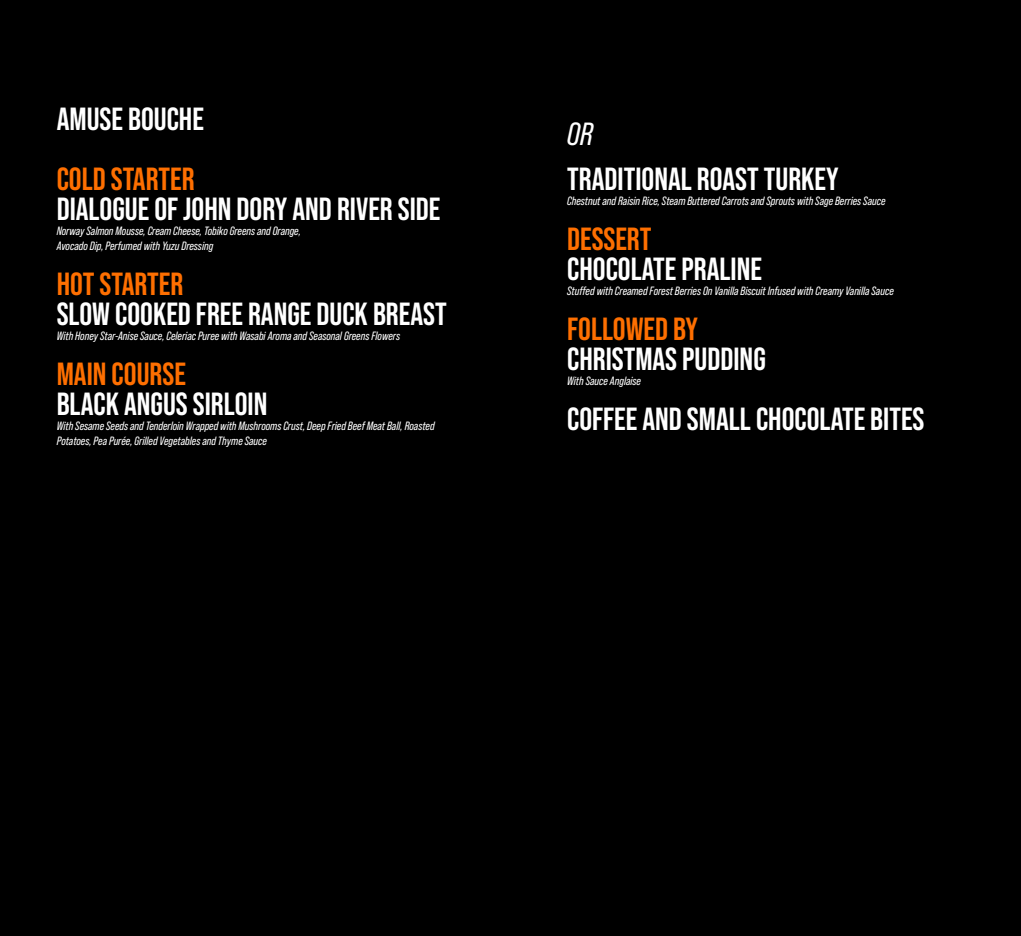
<style>
.page{position:relative;width:1021px;height:936px;background:#fff}
.page>*{position:absolute;margin:0;border:0;box-sizing:border-box;transform-origin:0 0}
.t1{font:700 32px "Bebas Neue Pro";color:#fff}
.t2{font:700 32px "Bebas Neue Pro";color:#fe6f01}
.t3{font:italic 32px "Bebas Neue Pro";color:#fff}
.t4{font:italic 12px/15px "Bebas Neue Pro";color:#fff}
</style>
<div class="page">
<div style="left:0;top:0;width:510px;height:935px;background:#000"></div>
<div style="left:510px;top:0;width:510px;height:935px;background:#000"></div>
<h1 class="t1" style="left:57px;top:101px;width:149px">AMUSE BOUCHE</h1>
<h1 class="t2" style="left:57px;top:161px;width:139px">COLD STARTER</h1>
<h1 class="t1" style="left:57px;top:191px;width:385px">DIALOGUE OF JOHN DORY AND RIVER SIDE</h1>
<p class="t4" style="left:57px;top:223px;width:246px">Norway Salmon Mousse, Cream Cheese, Tobiko Greens and Orange,<br>Avocado Dip, Perfumed with Yuzu Dressing</p>
<h1 class="t2" style="left:57px;top:266px;width:128px">HOT STARTER</h1>
<h1 class="t1" style="left:57px;top:296px;width:391px">SLOW COOKED FREE RANGE DUCK BREAST</h1>
<p class="t4" style="left:57px;top:328px;width:345px">With Honey Star-Anise Sauce, Celeriac Puree with Wasabi Aroma and Seasonal Greens Flowers</p>
<h1 class="t2" style="left:57px;top:356px;width:131px">MAIN COURSE</h1>
<h1 class="t1" style="left:57px;top:386px;width:212px">BLACK ANGUS SIRLOIN</h1>
<p class="t4" style="left:57px;top:418px;width:379px">With Sesame Seeds and Tenderloin Wrapped with Mushrooms Crust, Deep Fried Beef Meat Ball, Roasted<br>Potatoes, Pea Purée, Grilled Vegetables and Thyme Sauce</p>
<h1 class="t3" style="left:567px;top:116px;width:27px">OR</h1>
<h1 class="t1" style="left:567px;top:161px;width:273px">TRADITIONAL ROAST TURKEY</h1>
<p class="t4" style="left:567px;top:193px;width:320px">Chestnut and Raisin Rice, Steam Buttered Carrots and Sprouts with Sage Berries Sauce</p>
<h1 class="t2" style="left:567px;top:221px;width:86px">DESSERT</h1>
<h1 class="t1" style="left:567px;top:251px;width:196px">CHOCOLATE PRALINE</h1>
<p class="t4" style="left:567px;top:283px;width:328px">Stuffed with Creamed Forest Berries On Vanilla Biscuit Infused with Creamy Vanilla Sauce</p>
<h1 class="t2" style="left:567px;top:311px;width:132px">FOLLOWED BY</h1>
<h1 class="t1" style="left:567px;top:341px;width:200px">CHRISTMAS PUDDING</h1>
<p class="t4" style="left:567px;top:373px;width:75px">With Sauce Anglaise</p>
<h1 class="t1" style="left:567px;top:401px;width:359px">COFFEE AND SMALL CHOCOLATE BITES</h1>
</div>
